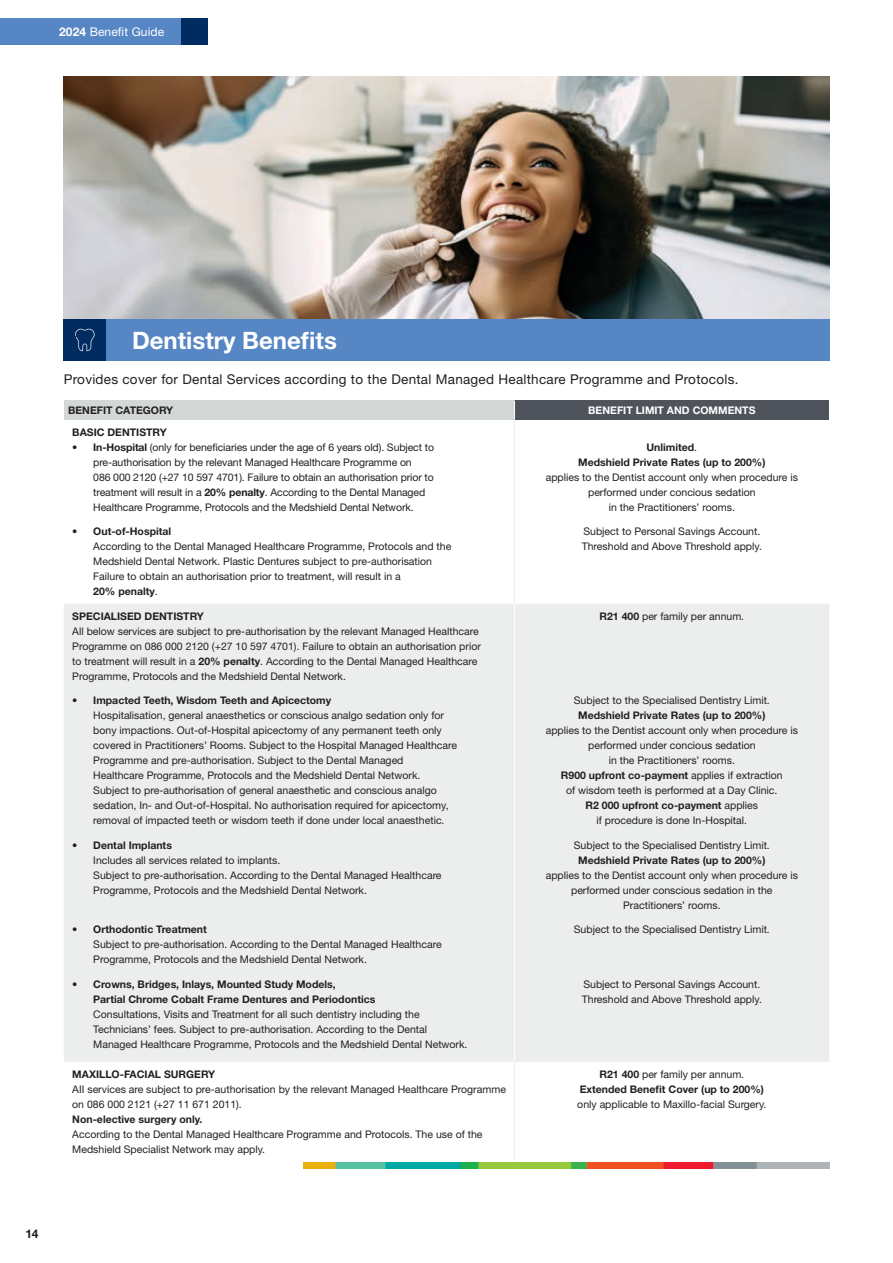
<style>
.page{position:relative;width:893px;height:1263px;background:#fff}
.page>*{position:absolute;margin:0;border:0;box-sizing:border-box;transform-origin:0 0}
.t1{font:700 24px "Helvetica Neue LT Std";color:#fff}
.t2{font:13.5px "Helvetica Neue LT Std";letter-spacing:.02em;color:#231f20}
.t3{font:12px "Helvetica Neue LT Std";letter-spacing:.01em;color:#fff}
.t4{font:700 12px "Helvetica Neue LT Std";color:#231f20}
.t5{font:10.5px/15px "Helvetica Neue LT Std";color:#231f20}
.t6{font:700 10.5px/15px "Helvetica Neue LT Std";color:#231f20;text-align:center}
.t7{font:700 10.5px "Helvetica Neue LT Std";color:#fff}
.s1{font-weight:700}
.s2{font-weight:400}
</style>
<div class="page">
<div style="left:0;top:19px;width:182px;height:26px;background:#5786c5"></div>
<div style="left:182px;top:19px;width:26px;height:26px;background:#002c62"></div>
<div style="left:64px;top:319px;width:42px;height:42px;background:#002c62"></div>
<svg style="left:75px;top:328px;width:20px;height:23px"></svg>
<div style="left:106px;top:319px;width:723px;height:42px;background:#5786c5"></div>
<div style="left:64px;top:400px;width:450px;height:20px;background:#d3d8d6"></div>
<div style="left:514px;top:400px;width:315px;height:20px;background:#4f535c"></div>
<div style="left:64px;top:604px;width:765px;height:458px;background:#eceeed"></div>
<svg style="left:514px;top:400px;width:1px;height:20px"></svg>
<hr style="left:514px;top:604px;width:1px;height:84px;background:#fff">
<hr style="left:514px;top:688px;width:1px;height:145px;background:#fff">
<hr style="left:514px;top:833px;width:1px;height:84px;background:#fff">
<hr style="left:514px;top:917px;width:1px;height:55px;background:#fff">
<hr style="left:514px;top:972px;width:1px;height:90px;background:#fff">
<hr style="left:514px;top:420px;width:1px;height:99px;background:#eceeed">
<hr style="left:514px;top:519px;width:1px;height:85px;background:#eceeed">
<hr style="left:514px;top:1062px;width:1px;height:99px;background:#eceeed">
<img style="left:304px;top:1162px;width:525px;height:6px">
<img style="left:64px;top:77px;width:765px;height:242px">
<p class="t3" style="left:59px;top:25px;width:107px"><span class="s1">2024</span> Benefit Guide</p>
<h1 class="t1" style="left:132px;top:325px;width:206px">Dentistry Benefits</h1>
<p class="t2" style="left:64px;top:371px;width:676px">Provides cover for Dental Services according to the Dental Managed Healthcare Programme and Protocols.</p>
<p class="t6" style="left:68px;top:402px;width:107px">BENEFIT CATEGORY</p>
<p class="t7" style="left:588px;top:404px;width:169px">BENEFIT LIMIT AND COMMENTS</p>
<p class="t6" style="left:72px;top:424px;width:96px">BASIC DENTISTRY</p>
<p class="t5" style="left:93px;top:439px;width:342px;text-indent:-21px">• <span class="s1">In-Hospital</span> (only for beneficiaries under the age of 6 years old). Subject to pre-authorisation by the relevant Managed Healthcare Programme on<br>086 000 2120 (+27 10 597 4701). Failure to obtain an authorisation prior to treatment will result in a <span class="s1">20% penalty</span>. According to the Dental Managed Healthcare Programme, Protocols and the Medshield Dental Network.</p>
<p class="t6" style="left:578px;top:439px;width:189px">Unlimited<span class="s2">.<br></span>Medshield Private Rates (up to 200%)</p>
<p class="t5" style="left:546px;top:469px;width:254px;text-align:center">applies to the Dentist account only when procedure is performed under concious sedation<br>in the Practitioners’ rooms.</p>
<p class="t5" style="left:93px;top:524px;width:360px;text-indent:-21px">• <span class="s1">Out-of-Hospital<br></span>According to the Dental Managed Healthcare Programme, Protocols and the Medshield Dental Network. Plastic Dentures subject to pre-authorisation Failure to obtain an authorisation prior to treatment, will result in a<br><span class="s1">20% penalty</span>.</p>
<p class="t5" style="left:582px;top:524px;width:182px">Subject to Personal Savings Account.<br>Threshold and Above Threshold apply.</p>
<p class="t6" style="left:72px;top:608px;width:133px">SPECIALISED DENTISTRY</p>
<p class="t5" style="left:72px;top:623px;width:410px">All below services are subject to pre-authorisation by the relevant Managed Healthcare Programme on 086 000 2120 (+27 10 597 4701). Failure to obtain an authorisation prior to treatment will result in a <span class="s1">20% penalty</span>. According to the Dental Managed Healthcare Programme, Protocols and the Medshield Dental Network.</p>
<p class="t5" style="left:599px;top:608px;width:146px"><span class="s1">R21 400</span> per family per annum.</p>
<p class="t6" style="left:72px;top:693px;width:260px">• Impacted Teeth, Wisdom Teeth and Apicectomy</p>
<p class="t5" style="left:93px;top:708px;width:365px">Hospitalisation, general anaesthetics or conscious analgo sedation only for bony impactions. Out-of-Hospital apicectomy of any permanent teeth only covered in Practitioners’ Rooms. Subject to the Hospital Managed Healthcare Programme and pre-authorisation. Subject to the Dental Managed<br>Healthcare Programme, Protocols and the Medshield Dental Network.<br>Subject to pre-authorisation of general anaesthetic and conscious analgo sedation, In- and Out-of-Hospital. No authorisation required for apicectomy, removal of impacted teeth or wisdom teeth if done under local anaesthetic.</p>
<p class="t6" style="left:72px;top:837px;width:101px">• Dental Implants</p>
<p class="t5" style="left:93px;top:852px;width:350px">Includes all services related to implants.<br>Subject to pre-authorisation. According to the Dental Managed Healthcare<br>Programme, Protocols and the Medshield Dental Network.</p>
<p class="t6" style="left:72px;top:922px;width:136px">• Orthodontic Treatment</p>
<p class="t5" style="left:93px;top:937px;width:350px">Subject to pre-authorisation. According to the Dental Managed Healthcare<br>Programme, Protocols and the Medshield Dental Network.</p>
<p class="t6" style="left:93px;top:976px;width:284px;text-align:left;text-indent:-21px">• Crowns, Bridges, Inlays, Mounted Study Models,<br>Partial Chrome Cobalt Frame Dentures and Periodontics</p>
<p class="t5" style="left:93px;top:1006px;width:376px">Consultations, Visits and Treatment for all such dentistry including the<br>Technicians’ fees. Subject to pre-authorisation. According to the Dental<br>Managed Healthcare Programme, Protocols and the Medshield Dental Network.</p>
<p class="t6" style="left:72px;top:1067px;width:144px">MAXILLO-FACIAL SURGERY</p>
<p class="t5" style="left:72px;top:1082px;width:435px">AII services are subject to pre-authorisation by the relevant Managed Healthcare Programme on 086 000 2121 (+27 11 671 2011).</p>
<p class="t6" style="left:72px;top:1112px;width:132px">Non-elective surgery only.</p>
<p class="t5" style="left:72px;top:1127px;width:412px">According to the Dental Managed Healthcare Programme and Protocols. The use of the<br>Medshield Specialist Network may apply.</p>
<p class="t5" style="left:574px;top:693px;width:198px">Subject to the Specialised Dentistry Limit.</p>
<p class="t6" style="left:578px;top:708px;width:189px">Medshield Private Rates (up to 200%)</p>
<p class="t5" style="left:546px;top:723px;width:254px;text-align:center">applies to the Dentist account only when procedure is performed under concious sedation<br>in the Practitioners’ rooms.<br><span class="s1">R900 upfront co-payment</span> applies if extraction<br>of wisdom teeth is performed at a Day Clinic.<br><span class="s1">R2 000 upfront co-payment</span> applies<br>if procedure is done In-Hospital.</p>
<p class="t5" style="left:574px;top:837px;width:198px">Subject to the Specialised Dentistry Limit.</p>
<p class="t6" style="left:578px;top:852px;width:189px">Medshield Private Rates (up to 200%)</p>
<p class="t5" style="left:546px;top:867px;width:254px;text-align:center">applies to the Dentist account only when procedure is performed under conscious sedation in the<br>Practitioners’ rooms.</p>
<p class="t5" style="left:574px;top:922px;width:198px">Subject to the Specialised Dentistry Limit.</p>
<p class="t5" style="left:582px;top:976px;width:182px">Subject to Personal Savings Account.<br>Threshold and Above Threshold apply.</p>
<p class="t6" style="left:580px;top:1067px;width:186px">R21 400 <span class="s2">per family per annum.<br></span>Extended Benefit Cover (up to 200%)</p>
<p class="t5" style="left:577px;top:1097px;width:191px">only applicable to Maxillo-facial Surgery.</p>
<p class="t4" style="left:25px;top:1226px;width:14px">14</p>
</div>
